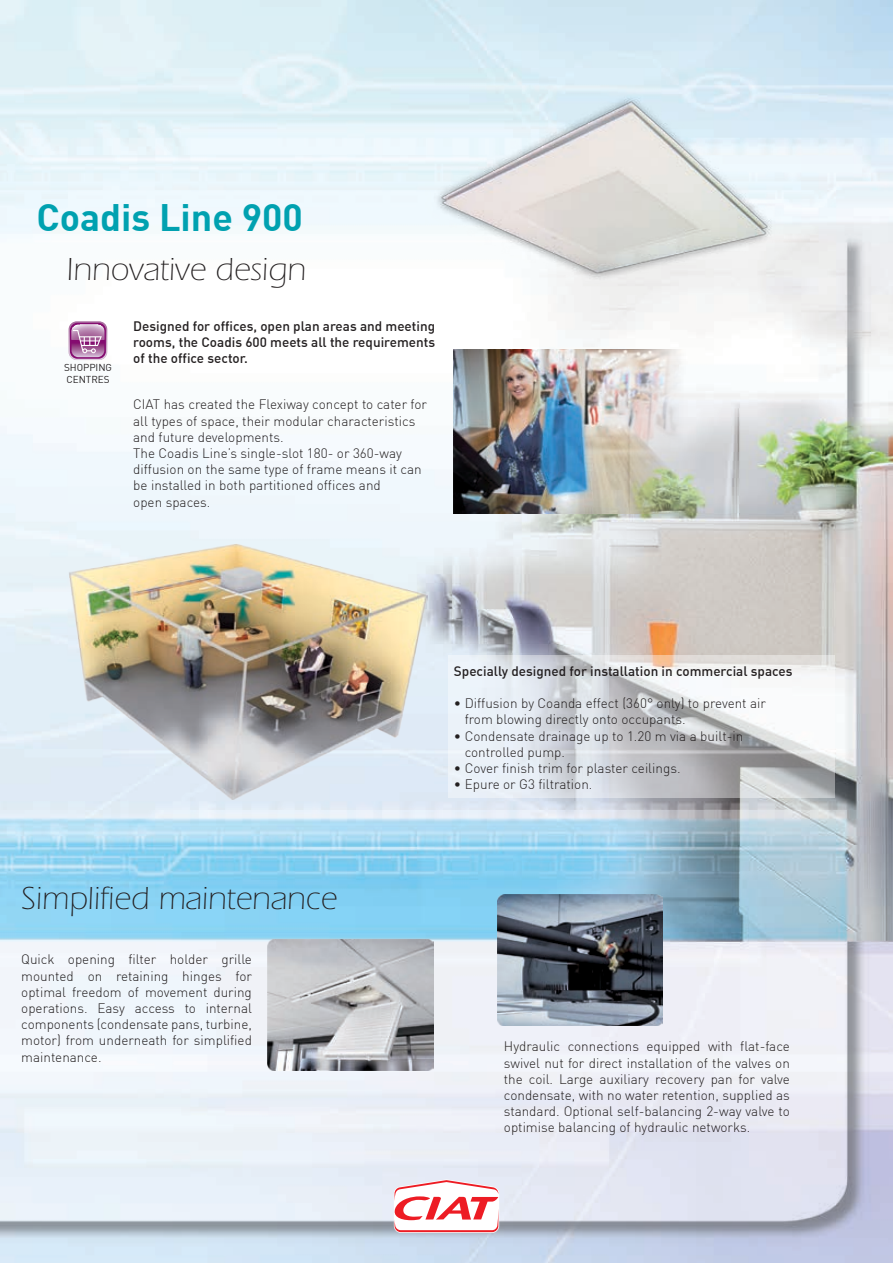
<style>
.page{position:relative;width:893px;height:1263px;background:#fff}
.page>*{position:absolute;margin:0;border:0;box-sizing:border-box;transform-origin:0 0}
.t1{font:700 37.5px "DIN";color:#00a1b0}
.t2{font:300 33px "Itc Eras";color:#231f20}
.t3{font:300 13.5px/16.2px "DIN";color:#231f20}
.t4{font:500 13.5px/16.2px "DIN";color:#231f20;text-align:justify}
.t5{font:9.9px/11.9px "DIN";color:#231f20}
</style>
<div class="page">
<img style="left:0;top:0;width:893px;height:1263px">
<svg style="left:393px;top:1179px;width:106px;height:54px"></svg>
<img style="left:425px;top:88px;width:356px;height:199px">
<img style="left:68px;top:544px;width:360px;height:255px">
<img style="left:497px;top:894px;width:165px;height:131px">
<img style="left:268px;top:940px;width:165px;height:130px">
<svg style="left:448px;top:655px;width:386px;height:142px"></svg>
<svg style="left:69px;top:321px;width:38px;height:39px"></svg>
<img style="left:454px;top:350px;width:231px;height:163px">
<h1 class="t1" style="left:37px;top:193px;width:268px">Coadis Line 900</h1>
<h2 class="t2" style="left:67px;top:251px;width:241px">Innovative design</h2>
<p class="t5" style="left:64px;top:362px;width:50px">SHOPPING<br>CENTRES</p>
<p class="t4" style="left:133px;top:317px;width:303px">Designed for offices, open plan areas and meeting rooms, the Coadis 600 meets all the requirements of the office sector.</p>
<p class="t3" style="left:133px;top:396px;width:295px">CIAT has created the Flexiway concept to cater for all types of space, their modular characteristics and future developments.<br>The Coadis Line’s single-slot 180- or 360-way diffusion on the same type of frame means it can be installed in both partitioned offices and<br>open spaces.</p>
<h2 class="t2" style="left:21px;top:880px;width:317px">Simplified maintenance</h2>
<p class="t3" style="left:21px;top:951px;width:232px;text-align:justify">Quick opening filter holder grille mounted on retaining hinges for optimal freedom of movement during operations. Easy access to internal components (condensate pans, turbine, motor) from underneath for simplified maintenance.</p>
<p class="t4" style="left:454px;top:662px;width:340px">Specially designed for installation in commercial spaces</p>
<p class="t3" style="left:465px;top:695px;width:303px;text-indent:-11px">• Diffusion by Coanda effect (360° only) to prevent air from blowing directly onto occupants.</p>
<p class="t3" style="left:465px;top:727px;width:280px;text-indent:-11px">• Condensate drainage up to 1.20 m via a built-in controlled pump.</p>
<p class="t3" style="left:454px;top:760px;width:228px">• Cover finish trim for plaster ceilings.</p>
<p class="t3" style="left:454px;top:776px;width:140px">• Epure or G3 filtration.</p>
<p class="t3" style="left:504px;top:1038px;width:287px;text-align:justify">Hydraulic connections equipped with flat-face swivel nut for direct installation of the valves on the coil. Large auxiliary recovery pan for valve condensate, with no water retention, supplied as standard. Optional self-balancing 2-way valve to optimise balancing of hydraulic networks.</p>
</div>
